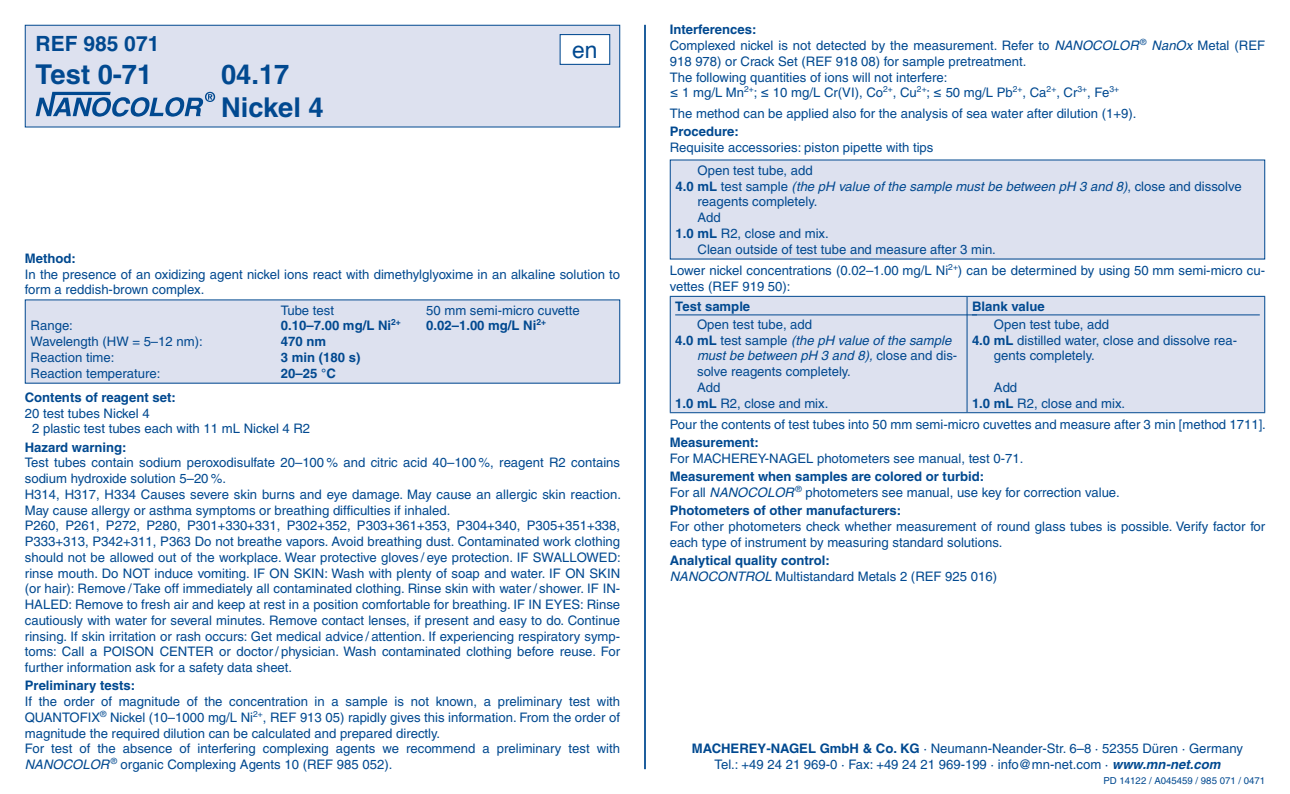
<style>
.page{position:relative;width:1290px;height:794px;background:#fff}
.page>*{position:absolute;margin:0;border:0;box-sizing:border-box;transform-origin:0 0}
.t1{font:700 27.3px/32.9px "Helvetica LT Pro";color:#014990}
.t2{font:22.75px "Helvetica";color:#014990}
.t3{font:700 21px "Helvetica LT Pro";color:#014990}
.t4{font:13.12px/15.8px "Helvetica LT Pro";color:#014990}
.t5{font:700 13.12px "Helvetica LT Pro";color:#014990}
.t6{font:italic 13.12px "Helvetica LT Pro";color:#014990}
.t7{font:9.62px "Helvetica LT Pro";color:#014990}
.s1{font-style:italic}
.s2{font-weight:700}
.s3{font-weight:700;font-style:normal}
.s4{font-style:normal}
.s5{font-weight:700;font-style:italic}
</style>
<div class="page">
<hr style="left:644px;top:25px;width:2px;height:744px;background:#014990">
<div style="left:25px;top:25px;width:595px;height:102px;background:#dde1ef"></div>
<svg style="left:36px;top:92px;width:179px;height:25px"></svg>
<div style="left:25px;top:25px;width:595px;height:102px;border:1px solid #014990"></div>
<div style="left:560px;top:35px;width:50px;height:29px;background:#fff"></div>
<div style="left:560px;top:34px;width:50px;height:31px;border:1px solid #014990"></div>
<div style="left:25px;top:300px;width:595px;height:83px;background:#dde1ef"></div>
<div style="left:670px;top:160px;width:595px;height:99px;background:#dde1ef"></div>
<div style="left:671px;top:297px;width:593px;height:115px;background:#dde1ef"></div>
<hr style="left:670px;top:296px;width:297px;height:1px;background:#014990">
<hr style="left:670px;top:297px;width:1px;height:115px;background:#014990">
<hr style="left:967px;top:296px;width:298px;height:1px;background:#014990">
<hr style="left:966px;top:297px;width:1px;height:115px;background:#014990">
<hr style="left:1264px;top:297px;width:1px;height:115px;background:#014990">
<hr style="left:670px;top:412px;width:297px;height:1px;background:#014990">
<hr style="left:967px;top:412px;width:298px;height:1px;background:#014990">
<hr style="left:675px;top:314px;width:302px;height:1px;background:#014990">
<hr style="left:972px;top:314px;width:288px;height:1px;background:#014990">
<h3 class="t3" style="left:36px;top:30px;width:125px">REF 985 071</h3>
<h1 class="t1" style="left:36px;top:58px;width:118px">Test 0-71</h1>
<h1 class="t1" style="left:221px;top:58px;width:104px">04.17<br>Nickel 4</h1>
<h2 class="t2" style="left:572px;top:32px;width:27px">en</h2>
<p class="t5" style="left:25px;top:250px;width:53px">Method:</p>
<p class="t4" style="left:25px;top:266px;width:597px">In the presence of an oxidizing agent nickel ions react with dimethylglyoxime in an alkaline solution to form a reddish-brown complex.</p>
<p class="t4" style="left:281px;top:302px;width:55px">Tube test</p>
<p class="t4" style="left:426px;top:302px;width:155px">50 mm semi-micro cuvette</p>
<p class="t4" style="left:31px;top:318px;width:44px">Range:</p>
<p class="t5" style="left:281px;top:318px;width:121px">0.10–7.00 mg/L Ni<sup>2+</sup></p>
<p class="t5" style="left:426px;top:318px;width:121px">0.02–1.00 mg/L Ni<sup>2+</sup></p>
<p class="t4" style="left:31px;top:334px;width:174px">Wavelength (HW = 5–12 nm):</p>
<p class="t5" style="left:281px;top:333px;width:47px">470 nm</p>
<p class="t4" style="left:31px;top:349px;width:85px">Reaction time:</p>
<p class="t5" style="left:281px;top:349px;width:81px">3 min (180 s)</p>
<p class="t4" style="left:31px;top:365px;width:131px">Reaction temperature:</p>
<p class="t5" style="left:281px;top:365px;width:56px">20–25 °C</p>
<p class="t5" style="left:25px;top:389px;width:152px">Contents of reagent set:</p>
<p class="t4" style="left:32px;top:405px;width:280px;text-indent:-7px">20 test tubes Nickel 4<br>2 plastic test tubes each with 11 mL Nickel 4 R2</p>
<p class="t5" style="left:25px;top:439px;width:103px">Hazard warning:</p>
<p class="t4" style="left:25px;top:455px;width:598px">Test tubes contain sodium peroxodisulfate 20–100 % and citric acid 40–100 %, reagent R2 contains sodium hydroxide solution 5–20 %.<br>H314, H317, H334 Causes severe skin burns and eye damage. May cause an allergic skin reaction.<br>May cause allergy or asthma symptoms or breathing difficulties if inhaled.<br>P260, P261, P272, P280, P301+330+331, P302+352, P303+361+353, P304+340, P305+351+338, P333+313, P342+311, P363 Do not breathe vapors. Avoid breathing dust. Contaminated work clothing should not be allowed out of the workplace. Wear protective gloves / eye protection. IF SWALLOWED: rinse mouth. Do NOT induce vomiting. IF ON SKIN: Wash with plenty of soap and water. IF ON SKIN (or hair): Remove /Take off immediately all contaminated clothing. Rinse skin with water / shower. IF IN-HALED: Remove to fresh air and keep at rest in a position comfortable for breathing. IF IN EYES: Rinse cautiously with water for several minutes. Remove contact lenses, if present and easy to do. Continue rinsing. If skin irritation or rash occurs: Get medical advice / attention. If experiencing respiratory symp&shy;toms: Call a POISON CENTER or doctor / physician. Wash contaminated clothing before reuse. For further information ask for a safety data sheet.</p>
<p class="t5" style="left:25px;top:678px;width:112px">Preliminary tests:</p>
<p class="t4" style="left:25px;top:693px;width:597px">If the order of magnitude of the concentration in a sample is not known, a preliminary test with QUANTOFIX<sup>®</sup> Nickel (10–1000 mg/L Ni<sup>2+</sup>, REF 913 05) rapidly gives this information. From the order of magnitude the required dilution can be calculated and prepared directly.<br>For test of the absence of interfering complexing agents we recommend a preliminary test with <span class="s1">NANOCOLOR</span> <sup>®</sup> organic Complexing Agents 10 (REF 985 052).</p>
<p class="t4" style="left:670px;top:22px;width:597px"><span class="s2">Interferences:<br></span>Complexed nickel is not detected by the measurement. Refer to <span class="s1">NANOCOLOR</span> <sup>®</sup> <span class="s1">NanOx</span> Metal (REF 918 978) or Crack Set (REF 918 08) for sample pretreatment.<br>The following quantities of ions will not interfere:<br>≤ 1 mg/L Mn<sup>2+</sup>; ≤ 10 mg/L Cr(VI), Co<sup>2+</sup>, Cu<sup>2+</sup>; ≤ 50 mg/L Pb<sup>2+</sup>, Ca<sup>2+</sup>, Cr<sup>3+</sup>, Fe<sup>3+</sup></p>
<p class="t4" style="left:670px;top:105px;width:468px">The method can be applied also for the analysis of sea water after dilution (1+9).</p>
<p class="t5" style="left:670px;top:124px;width:71px">Procedure:</p>
<p class="t4" style="left:697px;top:136px;width:237px;line-height:22.9px;text-indent:-28px">Requisite accessories: piston pipette with tips<br>Open test tube, add</p>
<p class="t6" style="left:676px;top:178px;width:567px"><span class="s3">4.0 mL</span> <span class="s4">test sample</span> (the pH value of the sample must be between pH 3 and 8)<span class="s4">, close and dissolve</span></p>
<p class="t4" style="left:697px;top:194px;width:121px">reagents completely.</p>
<p class="t4" style="left:697px;top:210px;width:25px">Add</p>
<p class="t4" style="left:676px;top:225px;width:155px"><span class="s2">1.0 mL</span> R2, close and mix.</p>
<p class="t4" style="left:697px;top:241px;width:300px">Clean outside of test tube and measure after 3 min.</p>
<p class="t4" style="left:670px;top:263px;width:597px">Lower nickel concentrations (0.02–1.00 mg/L Ni<sup>2+</sup>) can be determined by using 50 mm semi-micro cu&shy;vettes (REF 919 50):</p>
<p class="t5" style="left:675px;top:298px;width:77px">Test sample</p>
<p class="t4" style="left:697px;top:316px;width:117px">Open test tube, add</p>
<p class="t6" style="left:675px;top:332px;width:278px"><span class="s3">4.0 mL</span> <span class="s4">test sample</span> (the pH value of the sample</p>
<p class="t6" style="left:697px;top:348px;width:262px">must be between pH 3 and 8), <span class="s4">close and dis-</span></p>
<p class="t4" style="left:697px;top:364px;width:155px">solve reagents completely.</p>
<p class="t4" style="left:697px;top:379px;width:25px">Add</p>
<p class="t4" style="left:675px;top:395px;width:155px"><span class="s2">1.0 mL</span> R2, close and mix.</p>
<p class="t5" style="left:972px;top:298px;width:74px">Blank value</p>
<p class="t4" style="left:994px;top:316px;width:117px">Open test tube, add</p>
<p class="t4" style="left:972px;top:332px;width:267px"><span class="s2">4.0 mL</span> distilled water, close and dissolve rea-</p>
<p class="t4" style="left:994px;top:348px;width:102px">gents completely.</p>
<p class="t4" style="left:972px;top:379px;width:155px;text-indent:22px">Add<br><span class="s2">1.0 mL</span> R2, close and mix.</p>
<p class="t4" style="left:670px;top:416px;width:598px">Pour the contents of test tubes into 50 mm semi-micro cuvettes and measure after 3 min [method 1711].</p>
<p class="t5" style="left:670px;top:434px;width:90px">Measurement:</p>
<p class="t4" style="left:670px;top:450px;width:355px">For MACHEREY-NAGEL photometers see manual, test 0-71.</p>
<p class="t4" style="left:670px;top:468px;width:451px"><span class="s2">Measurement when samples are colored or turbid:<br></span>For all <span class="s1">NANOCOLOR</span> <sup>®</sup> photometers see manual, use key for correction value.</p>
<p class="t5" style="left:670px;top:502px;width:233px">Photometers of other manufacturers:</p>
<p class="t4" style="left:670px;top:518px;width:597px">For other photometers check whether measurement of round glass tubes is possible. Verify factor for each type of instrument by measuring standard solutions.</p>
<p class="t4" style="left:670px;top:552px;width:329px"><span class="s2">Analytical quality control:<br></span><span class="s1">NANOCONTROL</span> Multistandard Metals 2 (REF 925 016)</p>
<p class="t4" style="left:692px;top:741px;width:553px;text-align:center"><span class="s2">MACHEREY-NAGEL GmbH &amp; Co. KG</span> · Neumann-Neander-Str. 6–8 · 52355 Düren · Germany<br>Tel.: +49 24 21 969-0 · Fax: +49 24 21 969-199 · info@mn-net.com · <span class="s5">www.mn-net.com</span></p>
<p class="t7" style="left:1103px;top:774px;width:163px">PD 14122 / A045459 / 985 071 / 0471</p>
</div>
